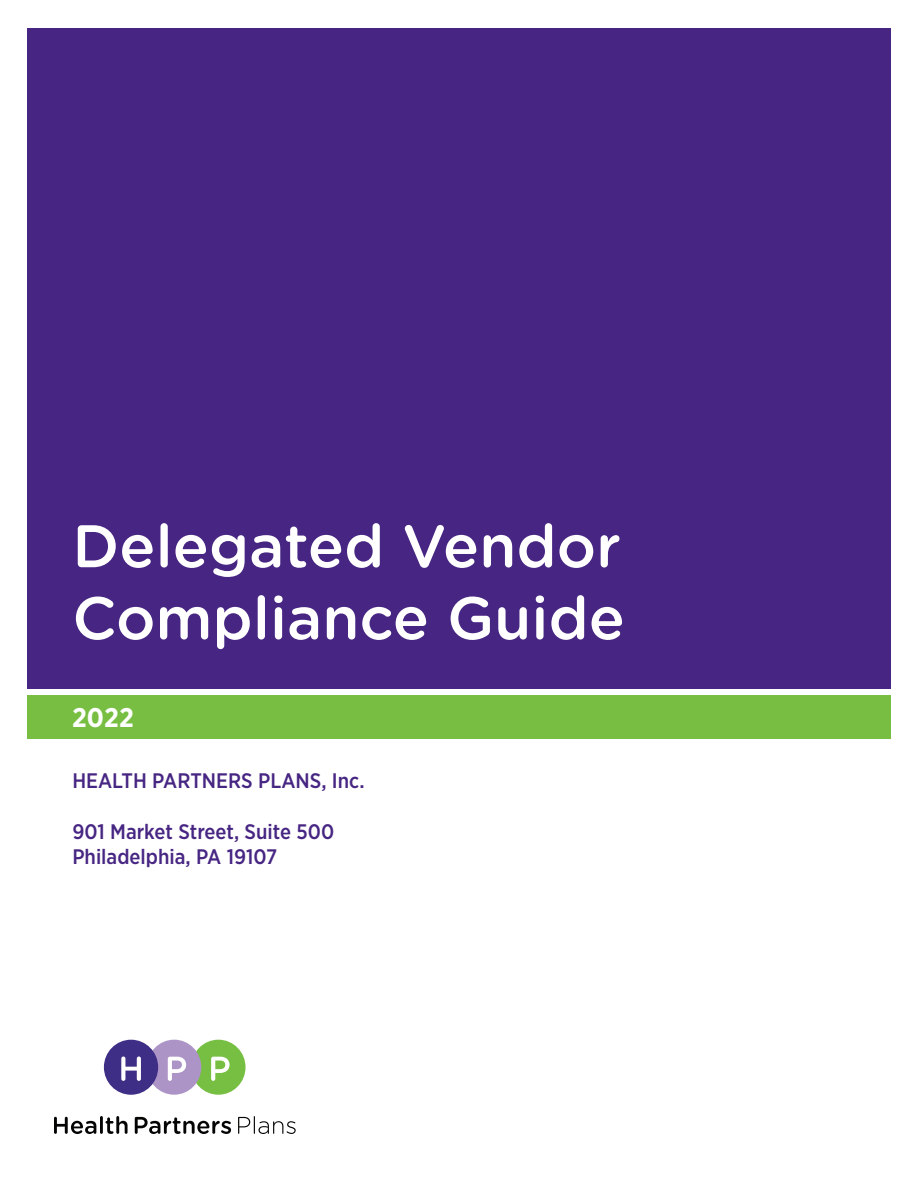
<style>
.page{position:relative;width:918px;height:1188px;background:#fff}
.page>*{position:absolute;margin:0;border:0;box-sizing:border-box;transform-origin:0 0}
.t1{font:500 60px/72px "Gotham Rounded";color:#fff}
.t2{font:700 27px "Gotham Narrow";color:#fff}
.t3{font:500 21px "Gotham Narrow";color:#472683}
</style>
<div class="page">
<div style="left:27px;top:28px;width:864px;height:660px;background:#472683"></div>
<div style="left:27px;top:696px;width:864px;height:43px;background:#77be42"></div>
<svg style="left:54px;top:1117px;width:42px;height:17px"></svg>
<hr style="left:100px;top:1116px;width:3px;height:18px;background:#040503">
<svg style="left:105px;top:1116px;width:23px;height:18px"></svg>
<svg style="left:135px;top:1117px;width:96px;height:17px"></svg>
<svg style="left:238px;top:1116px;width:58px;height:18px"></svg>
<svg style="left:104px;top:1040px;width:142px;height:55px"></svg>
<p class="t1" style="left:72px;top:507px;width:554px">Delegated Vendor<br>Compliance Guide</p>
<p class="t2" style="left:72px;top:700px;width:63px">2022</p>
<p class="t3" style="left:72px;top:767px;width:294px">HEALTH PARTNERS PLANS, Inc.</p>
<p class="t3" style="left:72px;top:818px;width:263px">901 Market Street, Suite 500</p>
<p class="t3" style="left:72px;top:843px;width:206px">Philadelphia, PA 19107</p>
</div>
